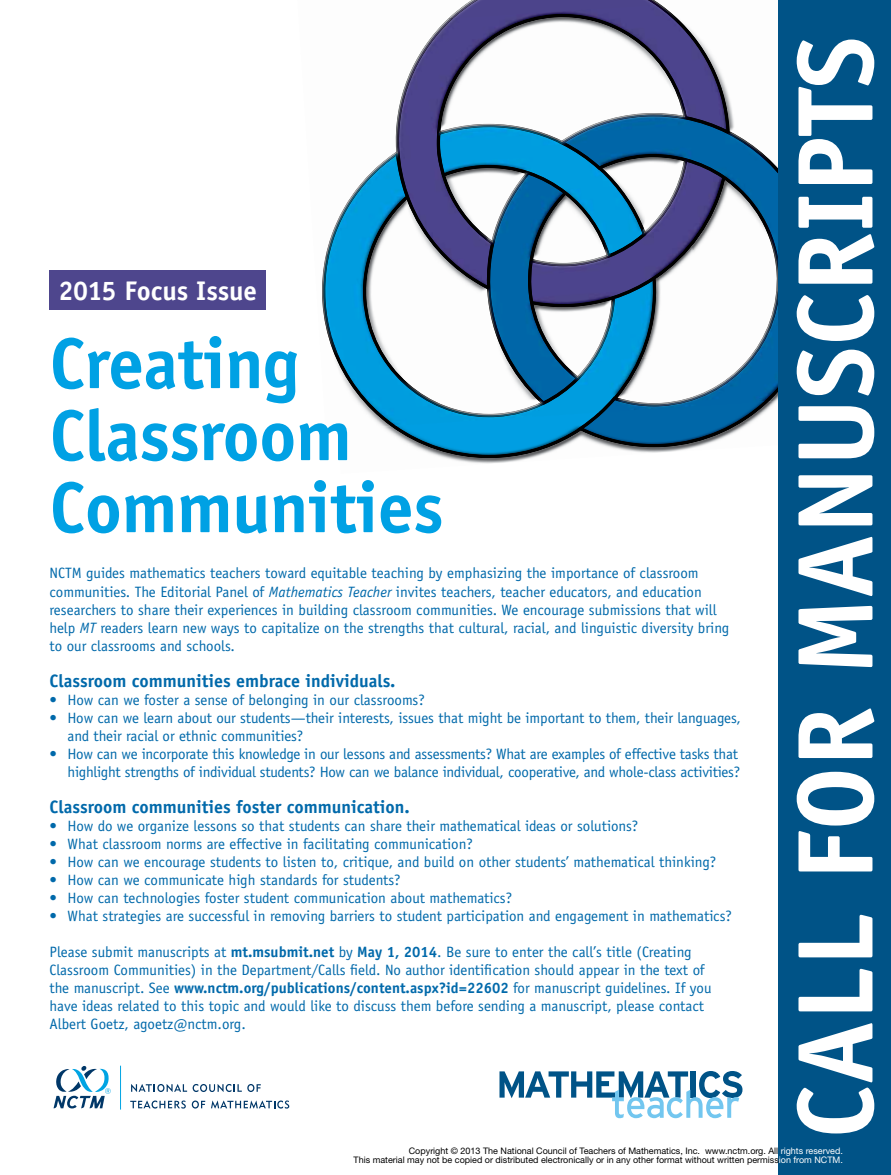
<style>
.page{position:relative;width:891px;height:1175px;background:#fff}
.page>*{position:absolute;margin:0;border:0;box-sizing:border-box;transform-origin:0 0}
.t1{font:700 108px "Officina Sans";color:#fff}
.t2{font:700 72px/72px "Officina Sans";letter-spacing:-.01em;color:#00a1e4}
.t3{font:700 27px "Officina Sans";letter-spacing:-.005em;color:#fff}
.t4{font:700 18px "Officina Sans";color:#0069aa}
.t5{font:15px/18px "Officina Sans";color:#0069aa}
.t6{font:9px/9px "Helvetica Neue";color:#000;text-align:right}
.s1{font-style:italic}
.s2{font-weight:700}
.s3{color:#fff}
</style>
<div class="page">
<img style="left:466px;top:0;width:192px;height:4px">
<img style="left:386px;top:429px;width:311px;height:35px">
<img style="left:391px;top:429px;width:190px;height:29px">
<img style="left:393px;top:429px;width:186px;height:27px">
<img style="left:580px;top:412px;width:185px;height:34px">
<img style="left:382px;top:412px;width:321px;height:17px">
<img style="left:327px;top:154px;width:330px;height:272px">
<img style="left:394px;top:5px;width:334px;height:282px">
<img style="left:562px;top:113px;width:122px;height:2px">
<svg style="left:437px;top:122px;width:125px;height:283px"></svg>
<img style="left:558px;top:143px;width:1px;height:27px">
<img style="left:559px;top:142px;width:3px;height:28px">
<img style="left:562px;top:115px;width:216px;height:297px">
<div style="left:778px;top:0;width:113px;height:1174px;background:#005387"></div>
<svg style="left:54px;top:1066px;width:57px;height:42px"></svg>
<hr style="left:120px;top:1065px;width:1px;height:44px;background:#00a4e3">
<svg style="left:131px;top:1084px;width:56px;height:8px"></svg>
<svg style="left:193px;top:1084px;width:68px;height:8px"></svg>
<svg style="left:130px;top:1100px;width:56px;height:8px"></svg>
<svg style="left:192px;top:1100px;width:13px;height:8px"></svg>
<svg style="left:211px;top:1100px;width:78px;height:8px"></svg>
<svg style="left:500px;top:1071px;width:243px;height:47px"></svg>
<div style="left:50px;top:270px;width:216px;height:39px;background:#4e468d"></div>
<h3 class="t3" style="left:58px;top:274px;width:200px">2015 Focus Issue</h3>
<h2 class="t2" style="left:50px;top:327px;width:396px">Creating<br>Classroom<br>Communities</h2>
<p class="t5" style="left:50px;top:564px;width:681px">NCTM guides mathematics teachers toward equitable teaching by emphasizing the importance of classroom communities. The Editorial Panel of <span class="s1">Mathematics Teacher</span> invites teachers, teacher educators, and education researchers to share their experiences in building classroom communities. We encourage submissions that will help <span class="s1">MT</span> readers learn new ways to capitalize on the strengths that cultural, racial, and linguistic diversity bring to our classrooms and schools.</p>
<p class="t4" style="left:50px;top:669px;width:348px">Classroom communities embrace individuals.</p>
<p class="t5" style="left:50px;top:690px;width:377px">• How can we foster a sense of belonging in our classrooms?</p>
<p class="t5" style="left:68px;top:708px;width:675px;text-indent:-18px">• How can we learn about our students—their interests, issues that might be important to them, their languages, and their racial or ethnic communities?</p>
<p class="t5" style="left:50px;top:744px;width:692px;text-align:right">• How can we incorporate this knowledge in our lessons and assessments? What are examples of effective tasks that highlight strengths of individual students? How can we balance individual, cooperative, and whole-class activities?</p>
<p class="t4" style="left:50px;top:795px;width:362px">Classroom communities foster communication.</p>
<p class="t5" style="left:50px;top:816px;width:590px">• How do we organize lessons so that students can share their mathematical ideas or solutions?</p>
<p class="t5" style="left:50px;top:834px;width:425px">• What classroom norms are effective in facilitating communication?</p>
<p class="t5" style="left:50px;top:852px;width:668px">• How can we encourage students to listen to, critique, and build on other students’ mathematical thinking?</p>
<p class="t5" style="left:50px;top:870px;width:353px">• How can we communicate high standards for students?</p>
<p class="t5" style="left:50px;top:888px;width:464px">• How can technologies foster student communication about mathematics?</p>
<p class="t5" style="left:50px;top:906px;width:684px">• What strategies are successful in removing barriers to student participation and engagement in mathematics?</p>
<p class="t5" style="left:50px;top:942px;width:664px">Please submit manuscripts at <span class="s2">mt.msubmit.net</span> by <span class="s2">May 1, 2014</span>. Be sure to enter the call’s title (Creating Classroom Communities) in the Department/Calls field. No author identification should appear in the text of the manuscript. See <span class="s2">www.nctm.org/publications/content.aspx?id=22602</span> for manuscript guidelines. If you have ideas related to this topic and would like to discuss them before sending a manuscript, please contact Albert Goetz, agoetz@nctm.org.</p>
<h1 class="t1" style="left:768px;top:1138px;width:1104px;rotate:-90deg">CALL FOR MANUSCRIPTS</h1>
<p class="t6" style="left:354px;top:1146px;width:491px">Copyright © 2013 The National Council of Teachers of Mathematics, Inc. www.nctm.org. All <span class="s3">rights reserved.<br></span>This material may not be copied or distributed electronically or in any other format without written permiss<span class="s3">ion from NCTM.</span></p>
</div>
